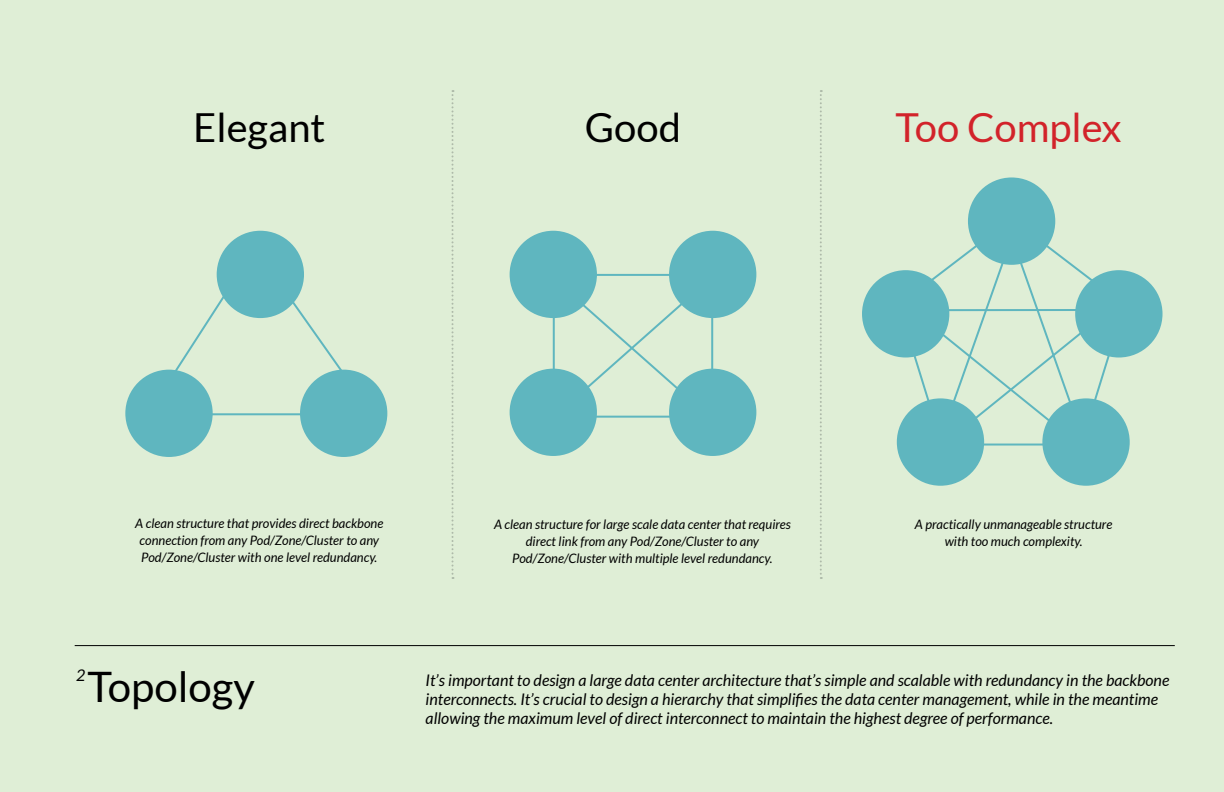
<style>
.page{position:relative;width:1224px;height:792px;background:#dfeed6}
.page>*{position:absolute;margin:0;border:0;box-sizing:border-box;transform-origin:0 0}
.t1{font:42px "Lato";color:#000}
.t2{font:40px "Lato";color:#000}
.t3{font:40px "Lato";color:#d2232a}
.t4{font:italic 16px/19.2px "Lato";color:#000}
.t5{font:italic 13px/17px "Lato";color:#000;text-align:center}
</style>
<div class="page">
<hr style="left:75px;top:645px;width:1100px;height:1px;background:#000">
<svg style="left:452px;top:90px;width:2px;height:489px"></svg>
<svg style="left:820px;top:90px;width:2px;height:489px"></svg>
<hr style="left:178px;top:413px;width:138px;height:2px;background:#5fb6bf">
<svg style="left:280px;top:286px;width:71px;height:97px"></svg>
<svg style="left:170px;top:292px;width:58px;height:86px"></svg>
<div style="left:125px;top:370px;width:88px;height:87px;background:#5fb6bf;border-radius:50%"></div>
<div style="left:510px;top:231px;width:87px;height:87px;background:#5fb6bf;border-radius:50%"></div>
<div style="left:510px;top:369px;width:87px;height:87px;background:#5fb6bf;border-radius:50%"></div>
<div style="left:669px;top:231px;width:87px;height:87px;background:#5fb6bf;border-radius:50%"></div>
<div style="left:968px;top:177px;width:87px;height:88px;background:#5fb6bf;border-radius:50%"></div>
<div style="left:862px;top:270px;width:87px;height:88px;background:#5fb6bf;border-radius:50%"></div>
<div style="left:897px;top:398px;width:87px;height:88px;background:#5fb6bf;border-radius:50%"></div>
<div style="left:1042px;top:398px;width:88px;height:88px;background:#5fb6bf;border-radius:50%"></div>
<div style="left:1075px;top:270px;width:88px;height:88px;background:#5fb6bf;border-radius:50%"></div>
<div style="left:669px;top:369px;width:87px;height:87px;background:#5fb6bf;border-radius:50%"></div>
<div style="left:300px;top:370px;width:87px;height:87px;background:#5fb6bf;border-radius:50%"></div>
<div style="left:217px;top:231px;width:87px;height:87px;background:#5fb6bf;border-radius:50%"></div>
<div style="left:553px;top:274px;width:160px;height:144px;border:2px solid #5fb6bf"></div>
<svg style="left:551px;top:278px;width:162px;height:142px"></svg>
<svg style="left:897px;top:216px;width:230px;height:221px"></svg>
<hr style="left:899px;top:309px;width:202px;height:2px;background:#5fb6bf">
<svg style="left:918px;top:248px;width:186px;height:199px"></svg>
<h2 class="t2" style="left:193px;top:105px;width:134px">Elegant</h2>
<h2 class="t2" style="left:585px;top:105px;width:98px">Good</h2>
<h2 class="t3" style="left:895px;top:105px;width:228px">Too Complex</h2>
<p class="t5" style="left:135px;top:516px;width:250px">A clean structure that provides direct backbone connection from any Pod/Zone/Cluster to any<br>Pod/Zone/Cluster with one level redundancy.</p>
<p class="t5" style="left:494px;top:516px;width:298px">A clean structure for large scale data center that requires direct link from any Pod/Zone/Cluster to any<br>Pod/Zone/Cluster with multiple level redundancy.</p>
<p class="t5" style="left:915px;top:516px;width:199px">A practically unmanageable structure with too much complexity.</p>
<p class="t4" style="left:76px;top:666px;width:11px">2</p>
<h1 class="t1" style="left:88px;top:664px;width:169px">Topology</h1>
<p class="t4" style="left:426px;top:671px;width:745px">It’s important to design a large data center architecture that’s simple and scalable with redundancy in the backbone interconnects. It’s crucial to design a hierarchy that simplifies the data center management, while in the meantime allowing the maximum level of direct interconnect to maintain the highest degree of performance.</p>
</div>
